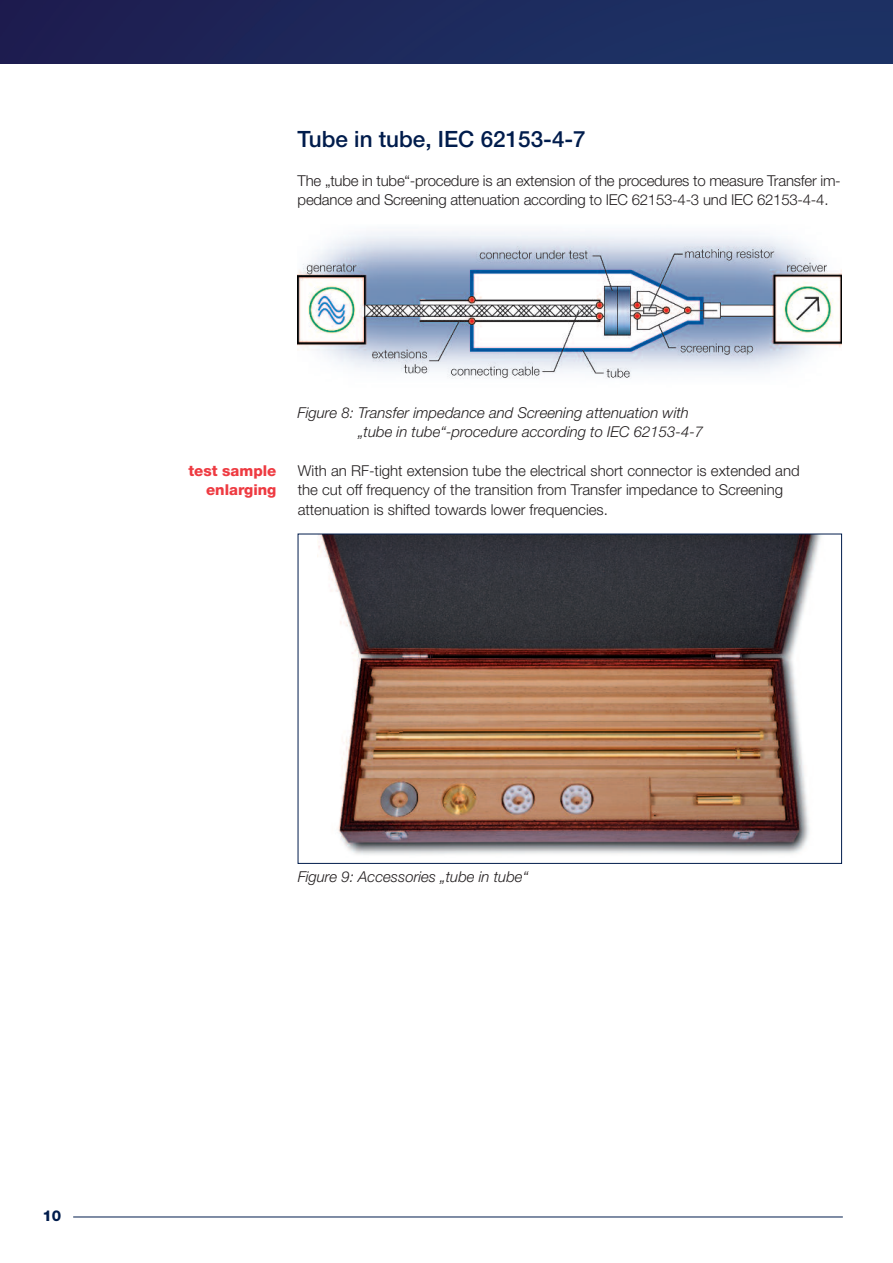
<style>
.page{position:relative;width:893px;height:1263px;background:#fff}
.page>*{position:absolute;margin:0;border:0;box-sizing:border-box;transform-origin:0 0}
.t1{font:500 22.5px "Helvetica Neue LT";color:#001c4c}
.t2{font:300 15px/19.4px "Helvetica Neue LT";color:#231f20}
.t3{font:italic 300 15px/19.4px "Helvetica Neue LT";color:#231f20}
.t4{font:800 15px/19.4px "Helvetica Neue LT";color:#ee3a41;text-align:right}
.t5{font:800 15px "Helvetica Neue LT";color:#001c4c}
</style>
<div class="page">
<img style="left:0;top:0;width:893px;height:64px">
<hr style="left:73px;top:1216px;width:770px;height:1px;background:#001c4c">
<img style="left:298px;top:232px;width:544px;height:147px">
<img style="left:318px;top:536px;width:503px;height:319px">
<h1 class="t1" style="left:298px;top:131px;width:290px">Tube in tube, IEC 62153-4-7</h1>
<p class="t2" style="left:298px;top:172px;width:545px">The „tube in tube“-procedure is an extension of the procedures to measure Transfer im&shy;pedance and Screening attenuation according to IEC 62153-4-3 und IEC 62153-4-4.</p>
<p class="t4" style="left:188px;top:462px;width:90px">test sample enlarging</p>
<p class="t3" style="left:358px;top:404px;width:347px;text-indent:-60px">Figure 8: Transfer impedance and Screening attenuation with „tube in tube“-procedure according to IEC 62153-4-7</p>
<p class="t2" style="left:298px;top:462px;width:504px">With an RF-tight extension tube the electrical short connector is extended and the cut off frequency of the transition from Transfer impedance to Screening attenuation is shifted towards lower frequencies.</p>
<p class="t5" style="left:43px;top:1210px;width:20px">10</p>
<p class="t3" style="left:298px;top:869px;width:232px">Figure 9: Accessories „tube in tube“</p>
</div>
